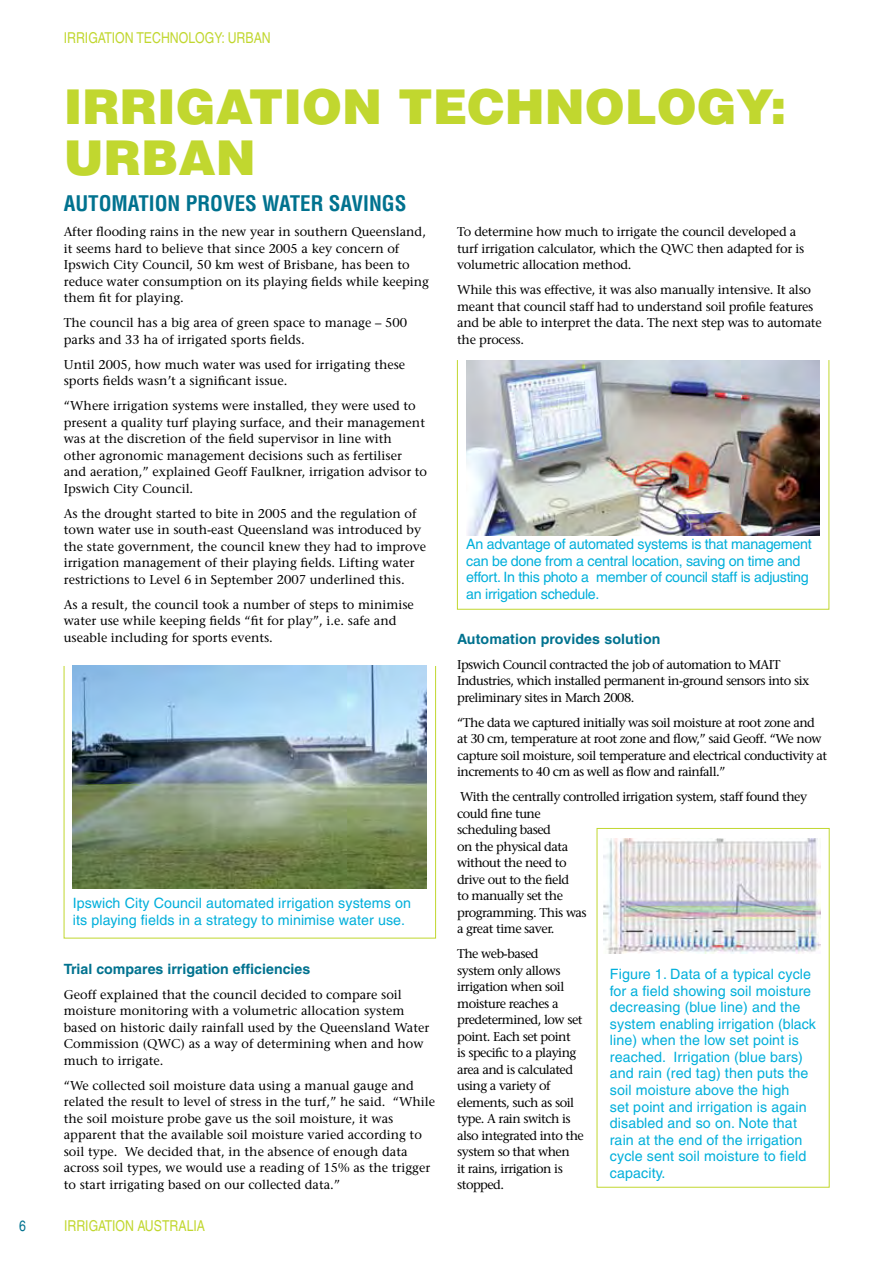
<style>
.page{position:relative;width:893px;height:1263px;background:#fff}
.page>*{position:absolute;margin:0;border:0;box-sizing:border-box;transform-origin:0 0}
.t1{font:900 48px/51px "Helvetica LT";color:#c1d72f}
.t2{font:700 condensed 21px "Helvetica LT";color:#00728f}
.t3{font:condensed 15px "Helvetica LT";color:#c1d72f}
.t4{font:condensed 15px "Helvetica LT";color:#00728f}
.t5{font:14.25px/16.5px "Helvetica LT";letter-spacing:.005em;color:#00afdb}
.t6{font:14.25px/16.5px "Helvetica LT";letter-spacing:-.02em;color:#00afdb}
.t7{font:700 condensed 14.1px "Helvetica LT";color:#00728f;scale:1.22 1}
.t8{font:12.75px/16.5px "Stone Serif LT";color:#000}
.t9{font:12.75px/16.5px "Stone Serif LT";letter-spacing:-.04em;color:#000}
.t10{font:12.75px/16.5px "Stone Serif LT";letter-spacing:-.02em;color:#000}
</style>
<div class="page">
<img style="left:73px;top:666px;width:353px;height:223px">
<img style="left:466px;top:360px;width:354px;height:176px">
<img style="left:604px;top:839px;width:216px;height:114px">
<p class="t3" style="left:64px;top:29px;width:208px">IRRIGATION TECHNOLOGY: URBAN</p>
<h1 class="t1" style="left:64px;top:80px;width:724px">IRRIGATION TECHNOLOGY:<br>URBAN</h1>
<h2 class="t2" style="left:64px;top:190px;width:344px">AUTOMATION PROVES WATER SAVINGS</h2>
<p class="t8" style="left:64px;top:224px;width:367px">After flooding rains in the new year in southern Queensland, it seems hard to believe that since 2005 a key concern of Ipswich City Council, 50 km west of Brisbane, has been to reduce water consumption on its playing fields while keeping them fit for playing.</p>
<p class="t8" style="left:64px;top:315px;width:345px">The council has a big area of green space to manage – 500 parks and 33 ha of irrigated sports fields.</p>
<p class="t8" style="left:64px;top:356px;width:343px">Until 2005, how much water was used for irrigating these sports fields wasn’t a significant issue.</p>
<p class="t8" style="left:64px;top:398px;width:365px">“Where irrigation systems were installed, they were used to present a quality turf playing surface, and their management was at the discretion of the field supervisor in line with<br>other agronomic management decisions such as fertiliser and aeration,” explained Geoff Faulkner, irrigation advisor to Ipswich City Council.</p>
<p class="t8" style="left:64px;top:505px;width:364px">As the drought started to bite in 2005 and the regulation of town water use in south-east Queensland was introduced by the state government, the council knew they had to improve irrigation management of their playing fields. Lifting water restrictions to Level 6 in September 2007 underlined this.</p>
<p class="t8" style="left:64px;top:596px;width:352px">As a result, the council took a number of steps to minimise water use while keeping fields “fit for play”, i.e. safe and useable including for sports events.</p>
<p class="t10" style="left:457px;top:224px;width:349px">To determine how much to irrigate the council developed a turf irrigation calculator, which the QWC then adapted for is volumetric allocation method.</p>
<p class="t10" style="left:457px;top:282px;width:366px">While this was effective, it was also manually intensive. It also meant that council staff had to understand soil profile features and be able to interpret the data. The next step was to automate the process.</p>
<p class="t6" style="left:466px;top:536px;width:347px">An advantage of automated systems is that management can be done from a central location, saving on time and effort. In this photo a member of council staff is adjusting an irrigation schedule.</p>
<p class="t7" style="left:457px;top:630px;width:168px">Automation provides solution</p>
<p class="t9" style="left:457px;top:656px;width:354px">Ipswich Council contracted the job of automation to MAIT<br>Industries, which installed permanent in-ground sensors into six preliminary sites in March 2008.</p>
<p class="t9" style="left:457px;top:714px;width:371px">“The data we captured initially was soil moisture at root zone and at 30 cm, temperature at root zone and flow,” said Geoff. “We now capture soil moisture, soil temperature and electrical conductivity at increments to 40 cm as well as flow and rainfall.”</p>
<p class="t9" style="left:457px;top:788px;width:352px">With the centrally controlled irrigation system, staff found they could fine tune<br>scheduling based<br>on the physical data<br>without the need to<br>drive out to the field<br>to manually set the<br>programming. This was<br>a great time saver.</p>
<p class="t9" style="left:457px;top:945px;width:128px">The web-based<br>system only allows irrigation when soil moisture reaches a predetermined, low set point. Each set point<br>is specific to a playing area and is calculated using a variety of elements, such as soil type. A rain switch is also integrated into the system so that when<br>it rains, irrigation is stopped.</p>
<p class="t5" style="left:73px;top:895px;width:340px">Ipswich City Council automated irrigation systems on its playing fields in a strategy to minimise water use.</p>
<p class="t7" style="left:64px;top:960px;width:204px">Trial compares irrigation efficiencies</p>
<p class="t8" style="left:64px;top:986px;width:367px">Geoff explained that the council decided to compare soil moisture monitoring with a volumetric allocation system based on historic daily rainfall used by the Queensland Water Commission (QWC) as a way of determining when and how much to irrigate.</p>
<p class="t8" style="left:64px;top:1077px;width:373px">“We collected soil moisture data using a manual gauge and related the result to level of stress in the turf,” he said. “While the soil moisture probe gave us the soil moisture, it was apparent that the available soil moisture varied according to soil type. We decided that, in the absence of enough data across soil types, we would use a reading of 15% as the trigger to start irrigating based on our collected data.”</p>
<p class="t5" style="left:610px;top:966px;width:208px">Figure 1. Data of a typical cycle for a field showing soil moisture decreasing (blue line) and the system enabling irrigation (black line) when the low set point is reached. Irrigation (blue bars) and rain (red tag) then puts the soil moisture above the high<br>set point and irrigation is again disabled and so on. Note that rain at the end of the irrigation cycle sent soil moisture to field capacity.</p>
<p class="t4" style="left:19px;top:1217px;width:8px">6</p>
<p class="t3" style="left:64px;top:1217px;width:142px">IRRIGATION AUSTRALIA</p>
</div>
